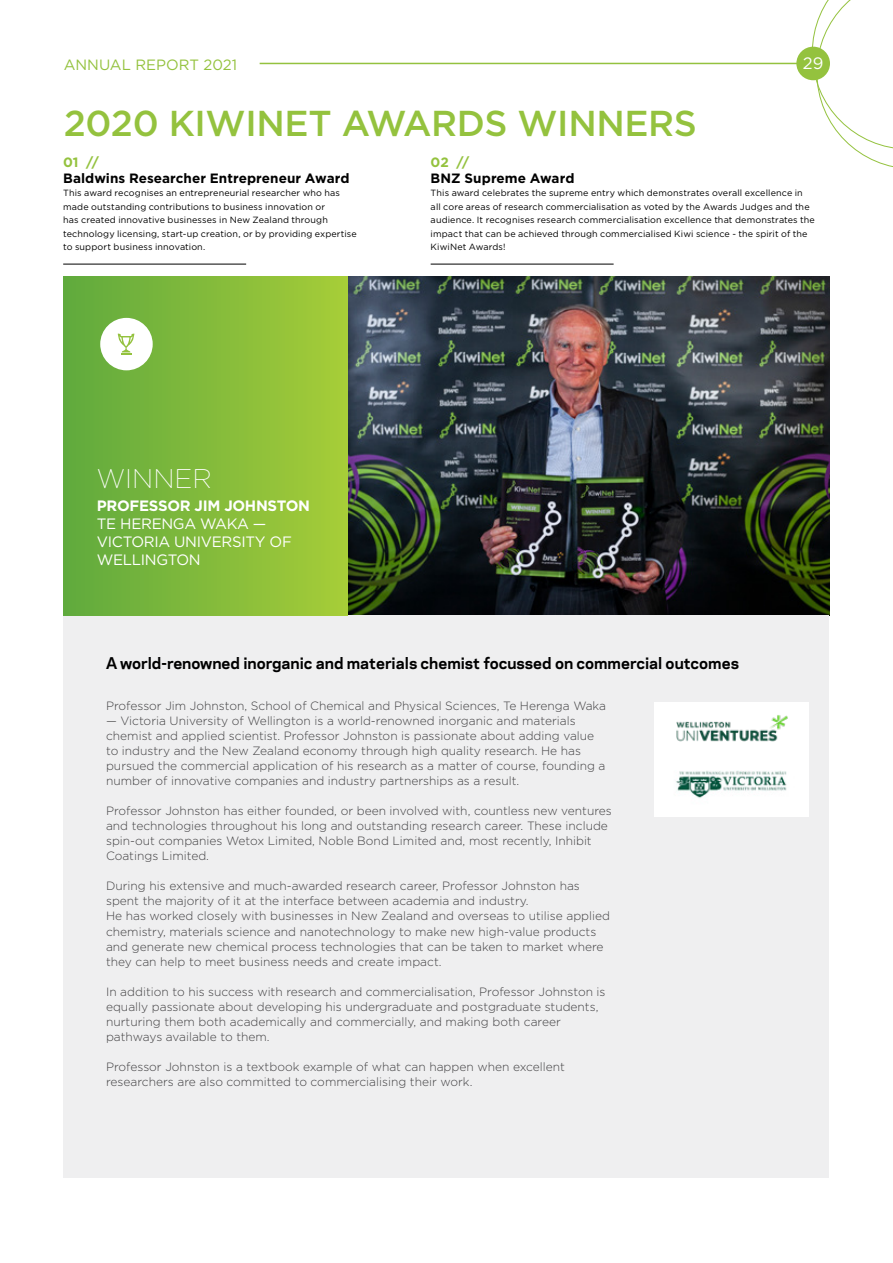
<style>
.page{position:relative;width:893px;height:1263px;background:#fff}
.page>*{position:absolute;margin:0;border:0;box-sizing:border-box;transform-origin:0 0}
.t1{font:500 36px "Gotham";letter-spacing:-.01em;color:#94c23e}
.t2{font:200 27px "Gotham";color:#fff}
.t3{font:16.5px "Gotham";color:#fff}
.t4{font:700 15px "Galaxie Polaris";color:#000}
.t5{font:15px/18px "Gotham";letter-spacing:-.02em;color:#fff}
.t6{font:700 15px "Gotham";letter-spacing:-.02em;color:#fff}
.t7{font:14.85px "Gotham";color:#94c23e}
.t8{font:700 13.5px "Gotham";letter-spacing:.005em;color:#000}
.t9{font:700 13.5px "Gotham";color:#94c23e}
.t10{font:300 12px/15px "Gotham";color:#414042}
.t11{font:9px/13.5px "Gotham";letter-spacing:.015em;color:#000}
</style>
<div class="page">
<hr style="left:260px;top:63px;width:570px;height:1px;background:#94c23e">
<svg style="left:812px;top:0;width:81px;height:167px"></svg>
<div style="left:796px;top:47px;width:34px;height:33px;background:#94c23e;border-radius:50%"></div>
<img style="left:348px;top:276px;width:481px;height:339px">
<div style="left:63px;top:615px;width:766px;height:563px;background:#efeff0"></div>
<div style="left:64px;top:276px;width:284px;height:339px;background:linear-gradient(to right,#60a93e,#a6cc38)"></div>
<hr style="left:63px;top:264px;width:183px;height:1px;background:#000">
<hr style="left:431px;top:264px;width:183px;height:1px;background:#000">
<div style="left:654px;top:702px;width:154px;height:114px;background:#fff"></div>
<div style="left:100px;top:318px;width:53px;height:52px;background:#fff;border-radius:50%"></div>
<svg style="left:117px;top:333px;width:18px;height:22px"></svg>
<img style="left:676px;top:770px;width:111px;height:28px">
<img style="left:676px;top:715px;width:112px;height:27px">
<p class="t7" style="left:64px;top:55px;width:175px">ANNUAL REPORT 2021</p>
<h3 class="t3" style="left:803px;top:52px;width:22px">29</h3>
<h1 class="t1" style="left:64px;top:99px;width:635px">2020 KIWINET AWARDS WINNERS</h1>
<p class="t9" style="left:63px;top:153px;width:37px">01 //</p>
<p class="t8" style="left:63px;top:169px;width:288px">Baldwins Researcher Entrepreneur Award</p>
<p class="t11" style="left:63px;top:186px;width:295px">This award recognises an entrepreneurial researcher who has made outstanding contributions to business innovation or<br>has created innovative businesses in New Zealand through technology licensing, start-up creation, or by providing expertise to support business innovation.</p>
<p class="t9" style="left:431px;top:153px;width:40px">02 //</p>
<p class="t8" style="left:431px;top:169px;width:145px">BNZ Supreme Award</p>
<p class="t11" style="left:431px;top:186px;width:386px">This award celebrates the supreme entry which demonstrates overall excellence in all core areas of research commercialisation as voted by the Awards Judges and the audience. It recognises research commercialisation excellence that demonstrates the impact that can be achieved through commercialised Kiwi science - the spirit of the KiwiNet Awards!</p>
<h2 class="t2" style="left:97px;top:462px;width:117px">WINNER</h2>
<p class="t6" style="left:97px;top:495px;width:215px">PROFESSOR JIM JOHNSTON</p>
<p class="t5" style="left:97px;top:514px;width:196px">TE HERENGA WAKA —<br>VICTORIA UNIVERSITY OF<br>WELLINGTON</p>
<p class="t4" style="left:106px;top:651px;width:634px">A world-renowned inorganic and materials chemist focussed on commercial outcomes</p>
<p class="t10" style="left:106px;top:698px;width:502px">Professor Jim Johnston, School of Chemical and Physical Sciences, Te Herenga Waka</p>
<p class="t10" style="left:106px;top:713px;width:501px">— Victoria University of Wellington is a world-renowned inorganic and materials chemist and applied scientist. Professor Johnston is passionate about adding value to industry and the New Zealand economy through high quality research. He has pursued the commercial application of his research as a matter of course, founding a number of innovative companies and industry partnerships as a result.</p>
<p class="t10" style="left:106px;top:803px;width:507px">Professor Johnston has either founded, or been involved with, countless new ventures and technologies throughout his long and outstanding research career. These include spin-out companies Wetox Limited, Noble Bond Limited and, most recently, Inhibit Coatings Limited.</p>
<p class="t10" style="left:106px;top:878px;width:506px">During his extensive and much-awarded research career, Professor Johnston has spent the majority of it at the interface between academia and industry.<br>He has worked closely with businesses in New Zealand and overseas to utilise applied chemistry, materials science and nanotechnology to make new high-value products and generate new chemical process technologies that can be taken to market where they can help to meet business needs and create impact.</p>
<p class="t10" style="left:106px;top:983px;width:501px">In addition to his success with research and commercialisation, Professor Johnston is equally passionate about developing his undergraduate and postgraduate students, nurturing them both academically and commercially, and making both career pathways available to them.</p>
<p class="t10" style="left:106px;top:1058px;width:460px">Professor Johnston is a textbook example of what can happen when excellent researchers are also committed to commercialising their work.</p>
</div>
